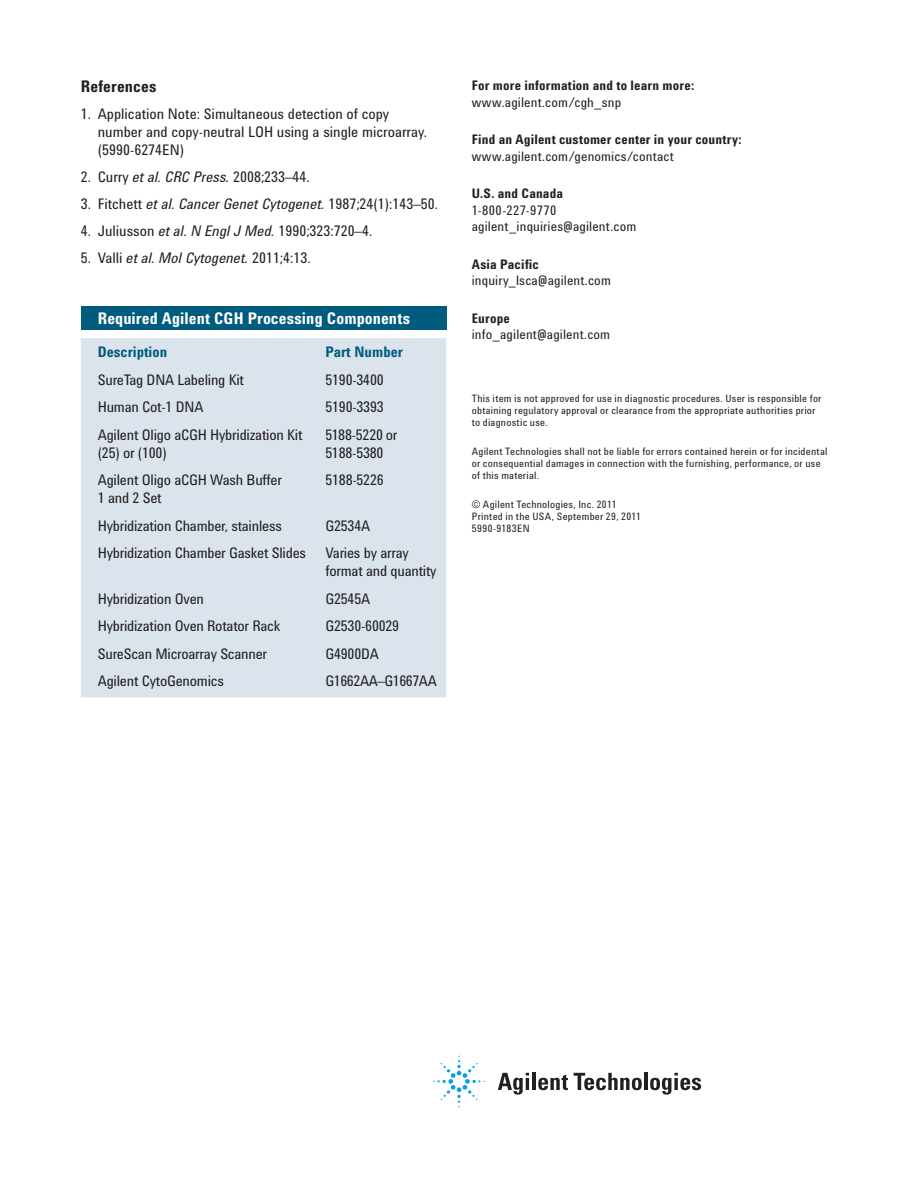
<style>
.page{position:relative;width:918px;height:1188px;background:#fff}
.page>*{position:absolute;margin:0;border:0;box-sizing:border-box;transform-origin:0 0}
.t1{font:700 16.5px "Agilent Condensed CFF";letter-spacing:.005em;color:#fff}
.t2{font:700 16.5px "Agilent Condensed CFF";letter-spacing:.005em;color:#231f20}
.t3{font:15px/18px "Agilent Condensed CFF";letter-spacing:-.015em;color:#231f20}
.t4{font:italic 15px "Agilent Condensed CFF";color:#231f20}
.t5{font:700 15px "Agilent Condensed CFF";color:#005c7e}
.t6{font:13.5px/16.5px "Agilent Condensed CFF";letter-spacing:.01em;color:#231f20}
.t7{font:700 13.5px "Agilent Condensed CFF";letter-spacing:.01em;color:#231f20}
.t8{font:10.5px/12px "Agilent Condensed CFF";letter-spacing:.02em;color:#231f20}
.s1{font-style:italic}
.s2{font-style:normal}
</style>
<div class="page">
<svg style="left:498px;top:1073px;width:31px;height:22px"></svg>
<hr style="left:532px;top:1073px;width:4px;height:17px;background:#231f20">
<svg style="left:538px;top:1075px;width:30px;height:15px"></svg>
<svg style="left:574px;top:1073px;width:68px;height:17px"></svg>
<hr style="left:644px;top:1073px;width:4px;height:17px;background:#231f20">
<svg style="left:650px;top:1073px;width:51px;height:22px"></svg>
<svg style="left:433px;top:1056px;width:52px;height:51px"></svg>
<div style="left:81px;top:306px;width:365px;height:24px;background:#005c7e"></div>
<div style="left:81px;top:338px;width:365px;height:359px;background:#dbe4ed"></div>
<p class="t2" style="left:81px;top:81px;width:77px">References</p>
<p class="t3" style="left:98px;top:107px;width:331px;text-indent:-17px">1. Application Note: Simultaneous detection of copy number and copy-neutral LOH using a single microarray. (5990-6274EN)</p>
<p class="t3" style="left:81px;top:170px;width:231px">2. Curry <span class="s1">et al. CRC Press.</span> 2008;233–44.</p>
<p class="t3" style="left:81px;top:197px;width:359px">3. Fitchett <span class="s1">et al. Cancer Genet Cytogenet.</span> 1987;24(1):143–50.</p>
<p class="t3" style="left:81px;top:224px;width:293px">4. Juliusson <span class="s1">et al. N Engl J Med.</span> 1990;323:720–4.</p>
<p class="t4" style="left:81px;top:253px;width:231px"><span class="s2">5. Valli</span> et al. Mol Cytogenet. <span class="s2">2011;4:13.</span></p>
<p class="t1" style="left:98px;top:312px;width:314px">Required Agilent CGH Processing Components</p>
<p class="t5" style="left:98px;top:347px;width:71px">Description</p>
<p class="t5" style="left:325px;top:347px;width:79px">Part Number</p>
<p class="t3" style="left:98px;top:372px;width:148px">SureTag DNA Labeling Kit</p>
<p class="t3" style="left:325px;top:372px;width:60px">5190-3400</p>
<p class="t3" style="left:98px;top:400px;width:107px">Human Cot-1 DNA</p>
<p class="t3" style="left:325px;top:400px;width:60px">5190-3393</p>
<p class="t3" style="left:98px;top:427px;width:206px">Agilent Oligo aCGH Hybridization Kit (25) or (100)</p>
<p class="t3" style="left:325px;top:427px;width:74px">5188-5220 or<br>5188-5380</p>
<p class="t3" style="left:98px;top:473px;width:186px">Agilent Oligo aCGH Wash Buffer<br>1 and 2 Set</p>
<p class="t3" style="left:325px;top:473px;width:60px">5188-5226</p>
<p class="t3" style="left:98px;top:518px;width:186px">Hybridization Chamber, stainless</p>
<p class="t3" style="left:325px;top:518px;width:46px">G2534A</p>
<p class="t3" style="left:98px;top:546px;width:210px">Hybridization Chamber Gasket Slides</p>
<p class="t3" style="left:325px;top:546px;width:113px">Varies by array format and quantity</p>
<p class="t3" style="left:98px;top:591px;width:108px">Hybridization Oven</p>
<p class="t3" style="left:325px;top:591px;width:46px">G2545A</p>
<p class="t3" style="left:98px;top:619px;width:184px">Hybridization Oven Rotator Rack</p>
<p class="t3" style="left:325px;top:619px;width:75px">G2530-60029</p>
<p class="t3" style="left:98px;top:646px;width:171px">SureScan Microarray Scanner</p>
<p class="t3" style="left:325px;top:646px;width:55px">G4900DA</p>
<p class="t3" style="left:98px;top:674px;width:128px">Agilent CytoGenomics</p>
<p class="t3" style="left:325px;top:674px;width:113px">G1662AA–G1667AA</p>
<p class="t7" style="left:472px;top:81px;width:224px">For more information and to learn more:</p>
<p class="t6" style="left:472px;top:95px;width:151px">www.agilent.com/cgh_snp</p>
<p class="t7" style="left:472px;top:135px;width:271px">Find an Agilent customer center in your country:</p>
<p class="t6" style="left:472px;top:149px;width:204px">www.agilent.com/genomics/contact</p>
<p class="t7" style="left:472px;top:189px;width:93px">U.S. and Canada</p>
<p class="t6" style="left:472px;top:203px;width:166px">1-800-227-9770 agilent_inquiries@agilent.com</p>
<p class="t7" style="left:472px;top:259px;width:69px">Asia Pacific</p>
<p class="t6" style="left:472px;top:274px;width:141px">inquiry_lsca@agilent.com</p>
<p class="t7" style="left:472px;top:313px;width:40px">Europe</p>
<p class="t6" style="left:472px;top:328px;width:140px">info_agilent@agilent.com</p>
<p class="t8" style="left:472px;top:393px;width:351px">This item is not approved for use in diagnostic procedures. User is responsible for obtaining regulatory approval or clearance from the appropriate authorities prior to diagnostic use.</p>
<p class="t8" style="left:472px;top:446px;width:357px">Agilent Technologies shall not be liable for errors contained herein or for incidental or consequential damages in connection with the furnishing, performance, or use of this material.</p>
<p class="t8" style="left:472px;top:500px;width:171px">© Agilent Technologies, Inc. 2011<br>Printed in the USA, September 29, 2011<br>5990-9183EN</p>
</div>
